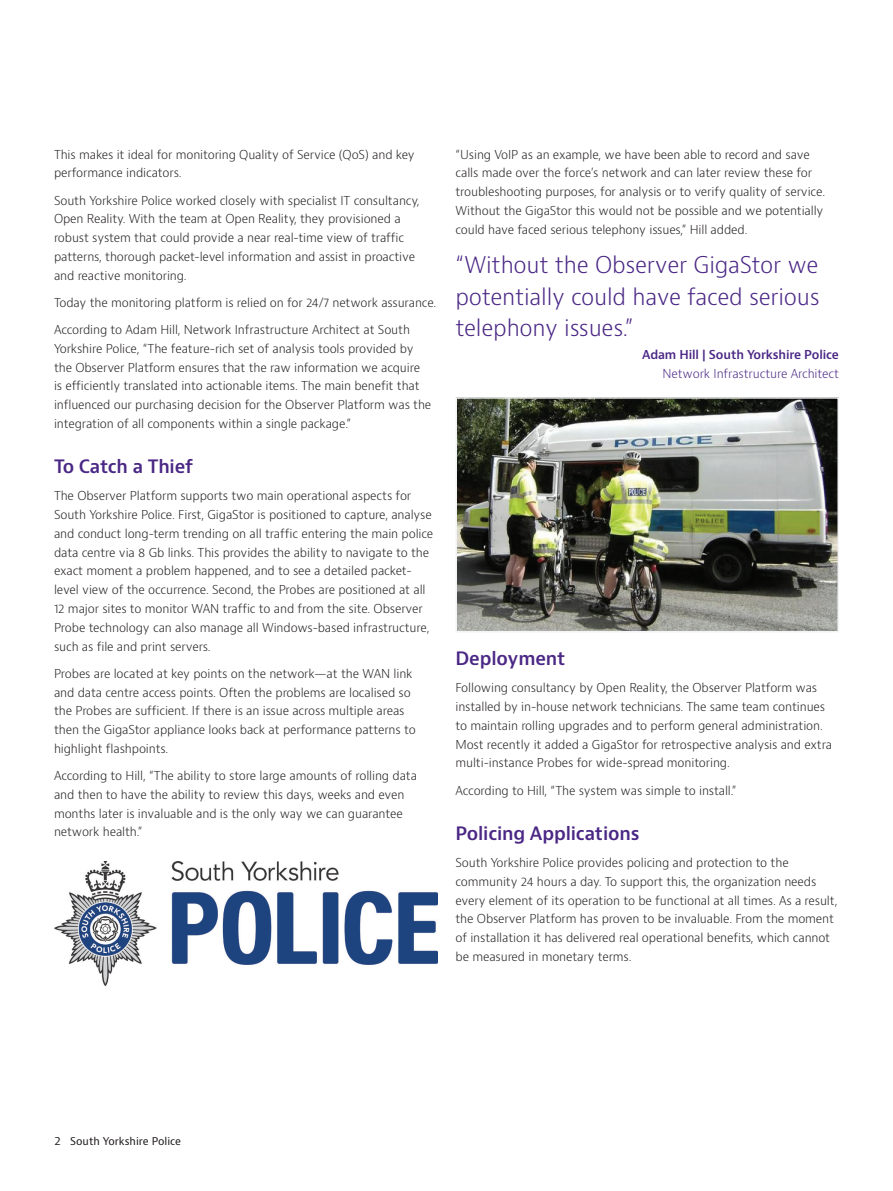
<style>
.page{position:relative;width:893px;height:1191px;background:#fff}
.page>*{position:absolute;margin:0;border:0;box-sizing:border-box;transform-origin:0 0}
.Call_out_text_15_21{font:300 22.5px/31.5px "Bernino Sans";letter-spacing:-.01em;color:#4a2785;text-align:justify}
.Header_12_16{font:600 18px "Bernino Sans";letter-spacing:-.01em;color:#4a2785}
.Body_text_8_12_5{font:300 12px/18.8px "Bernino Sans";letter-spacing:-.01em;color:#231f20}
.Body_text_8_12_5-2{font:300 12px/18.8px "Bernino Sans";letter-spacing:-.01em;color:#4a2785;text-align:right}
.Running_foot__left{font:10.5px "Bernino Sans";color:#231f20}
.s1{font-weight:600}
</style>
<div class="page">
<img style="left:54px;top:861px;width:383px;height:124px">
<img style="left:458px;top:400px;width:378px;height:229px">
<div style="left:455px;top:397px;width:384px;height:235px;border:2px solid #f2f3f4"></div>
<p class="Body_text_8_12_5" style="left:54px;top:145px;width:362px">This makes it ideal for monitoring Quality of Service (QoS) and key performance indicators.</p>
<p class="Body_text_8_12_5" style="left:54px;top:191px;width:367px">South Yorkshire Police worked closely with specialist IT consultancy, Open Reality. With the team at Open Reality, they provisioned a robust system that could provide a near real-time view of traffic patterns, thorough packet-level information and assist in proactive and reactive monitoring.</p>
<p class="Body_text_8_12_5" style="left:54px;top:293px;width:384px">Today the monitoring platform is relied on for 24/7 network assurance.</p>
<p class="Body_text_8_12_5" style="left:54px;top:320px;width:379px">According to Adam Hill, Network Infrastructure Architect at South Yorkshire Police, “The feature-rich set of analysis tools provided by the Observer Platform ensures that the raw information we acquire<br>is efficiently translated into actionable items. The main benefit that influenced our purchasing decision for the Observer Platform was the integration of all components within a single package.”</p>
<p class="Header_12_16" style="left:54px;top:455px;width:141px">To Catch a Thief</p>
<p class="Body_text_8_12_5" style="left:54px;top:487px;width:381px">The Observer Platform supports two main operational aspects for South Yorkshire Police. First, GigaStor is positioned to capture, analyse and conduct long-term trending on all traffic entering the main police data centre via 8 Gb links. This provides the ability to navigate to the exact moment a problem happened, and to see a detailed packet&shy;level view of the occurrence. Second, the Probes are positioned at all 12 major sites to monitor WAN traffic to and from the site. Observer Probe technology can also manage all Windows-based infrastructure, such as file and print servers.</p>
<p class="Body_text_8_12_5" style="left:54px;top:664px;width:363px">Probes are located at key points on the network—at the WAN link and data centre access points. Often the problems are localised so the Probes are sufficient. If there is an issue across multiple areas then the GigaStor appliance looks back at performance patterns to highlight flashpoints.</p>
<p class="Body_text_8_12_5" style="left:54px;top:766px;width:365px">According to Hill, “The ability to store large amounts of rolling data and then to have the ability to review this days, weeks and even months later is invaluable and is the only way we can guarantee network health.”</p>
<p class="Body_text_8_12_5" style="left:455px;top:145px;width:371px">“Using VoIP as an example, we have been able to record and save calls made over the force’s network and can later review these for troubleshooting purposes, for analysis or to verify quality of service.<br>Without the GigaStor this would not be possible and we potentially could have faced serious telephony issues,” Hill added.</p>
<p class="Call_out_text_15_21" style="left:455px;top:249px;width:366px">“Without the Observer GigaStor we potentially could have faced serious telephony issues.”</p>
<p class="Body_text_8_12_5-2" style="left:642px;top:345px;width:198px"><span class="s1">Adam Hill | South Yorkshire Police<br></span>Network Infrastructure Architect</p>
<p class="Header_12_16" style="left:455px;top:647px;width:111px">Deployment</p>
<p class="Body_text_8_12_5" style="left:455px;top:679px;width:378px">Following consultancy by Open Reality, the Observer Platform was installed by in-house network technicians. The same team continues to maintain rolling upgrades and to perform general administration.<br>Most recently it added a GigaStor for retrospective analysis and extra multi-instance Probes for wide-spread monitoring.</p>
<p class="Body_text_8_12_5" style="left:455px;top:781px;width:283px">According to Hill, “The system was simple to install.”</p>
<p class="Header_12_16" style="left:455px;top:821px;width:186px">Policing Applications</p>
<p class="Body_text_8_12_5" style="left:455px;top:853px;width:383px">South Yorkshire Police provides policing and protection to the community 24 hours a day. To support this, the organization needs every element of its operation to be functional at all times. As a result, the Observer Platform has proven to be invaluable. From the moment of installation it has delivered real operational benefits, which cannot be measured in monetary terms.</p>
<p class="Running_foot__left" style="left:55px;top:1134px;width:128px">2 South Yorkshire Police</p>
</div>
